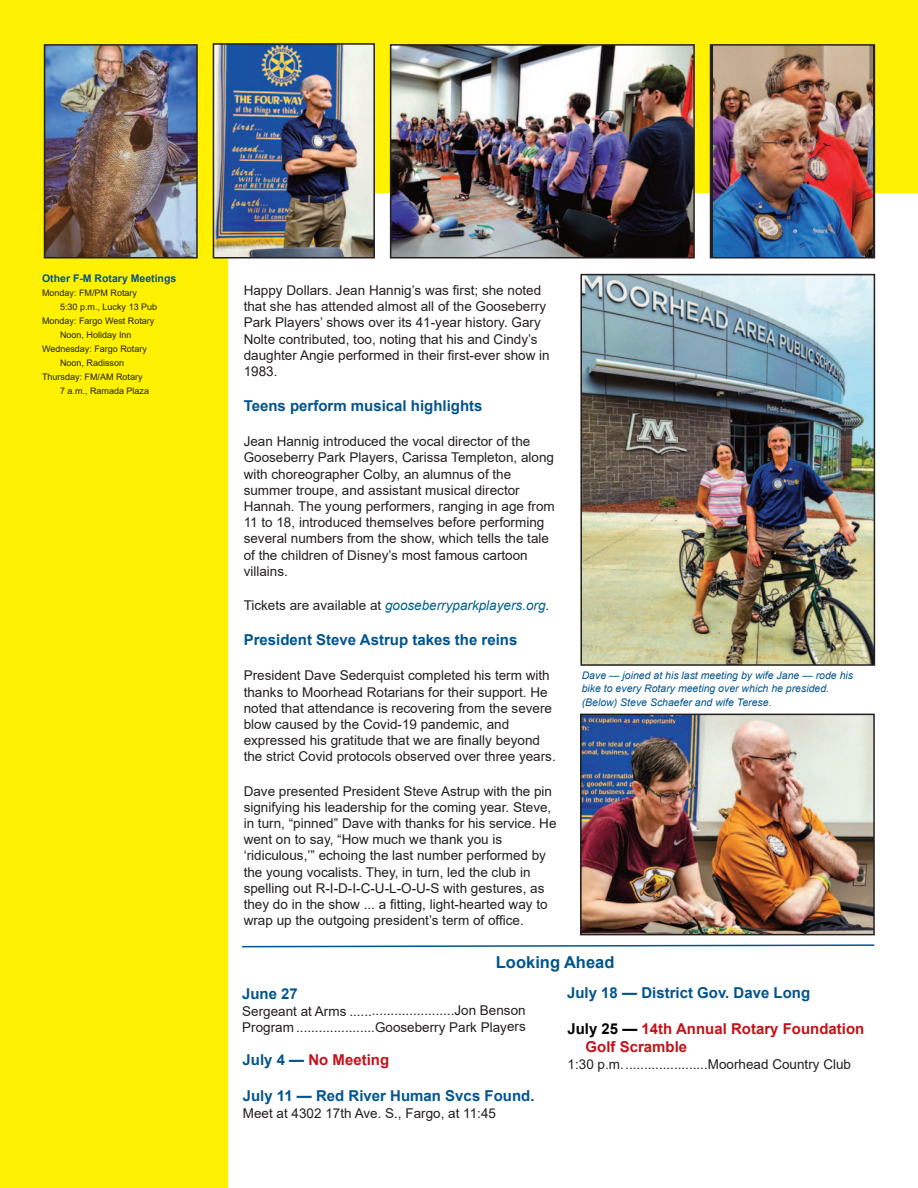
<style>
.page{position:relative;width:918px;height:1188px;background:#fff}
.page>*{position:absolute;margin:0;border:0;box-sizing:border-box;transform-origin:0 0}
.t1{font:700 16.5px "Arial";letter-spacing:-.005em;color:#00548e}
.t2{font:700 15px "Arial";color:#00548e}
.t3{font:700 15px/18.1px "Arial";letter-spacing:-.005em;color:#c4121a}
.t4{font:13.5px/16.2px "Arial";color:#231f20}
.t5{font:italic 13.5px "Arial";color:#006288}
.t6{font:italic 10.5px/13.5px "Arial";color:#00548e}
.t7{font:700 10.5px "Arial";color:#00548e}
.t8{font:9px "Arial";color:#231f20}
.s1{font-style:normal;color:#231f20}
.s2{color:#00548e}
.s3{color:#000}
</style>
<div class="page">
<div style="left:0;top:24px;width:227px;height:1164px;background:#fff101"></div>
<div style="left:0;top:0;width:918px;height:192px;background:#fff101"></div>
<img style="left:47px;top:47px;width:148px;height:208px">
<div style="left:44px;top:44px;width:154px;height:214px;border:2px solid #231f20"></div>
<img style="left:393px;top:47px;width:299px;height:208px">
<div style="left:390px;top:44px;width:305px;height:214px;border:2px solid #231f20"></div>
<img style="left:713px;top:47px;width:159px;height:208px">
<div style="left:710px;top:44px;width:165px;height:214px;border:2px solid #231f20"></div>
<img style="left:583px;top:277px;width:289px;height:386px">
<div style="left:580px;top:274px;width:295px;height:392px;border:2px solid #231f20"></div>
<img style="left:583px;top:717px;width:289px;height:215px">
<div style="left:580px;top:714px;width:295px;height:221px;border:2px solid #231f20"></div>
<img style="left:216px;top:46px;width:156px;height:209px">
<div style="left:213px;top:43px;width:162px;height:215px;border:2px solid #231f20"></div>
<svg style="left:242px;top:944px;width:633px;height:4px"></svg>
<p class="t7" style="left:42px;top:272px;width:136px">Other F-M Rotary Meetings</p>
<p class="t8" style="left:42px;top:287px;width:97px">Monday: FM/PM Rotary</p>
<p class="t8" style="left:60px;top:302px;width:99px">5:30 p.m., Lucky 13 Pub</p>
<p class="t8" style="left:42px;top:316px;width:114px">Monday: Fargo West Rotary</p>
<p class="t8" style="left:60px;top:330px;width:73px">Noon, Holiday Inn</p>
<p class="t8" style="left:42px;top:344px;width:106px">Wednesday: Fargo Rotary</p>
<p class="t8" style="left:60px;top:358px;width:66px">Noon, Radisson</p>
<p class="t8" style="left:42px;top:372px;width:102px">Thursday: FM/AM Rotary</p>
<p class="t8" style="left:60px;top:386px;width:91px">7 a.m., Ramada Plaza</p>
<p class="t4" style="left:244px;top:282px;width:308px">Happy Dollars. Jean Hannig’s was first; she noted that she has attended almost all of the Gooseberry Park Players’ shows over its 41-year history. Gary Nolte contributed, too, noting that his and Cindy’s daughter Angie performed in their first-ever show in 1983.</p>
<p class="t2" style="left:244px;top:398px;width:240px">Teens perform musical highlights</p>
<p class="t4" style="left:244px;top:433px;width:313px">Jean Hannig introduced the vocal director of the Gooseberry Park Players, Carissa Templeton, along with choreographer Colby, an alumnus of the summer troupe, and assistant musical director Hannah. The young performers, ranging in age from 11 to 18, introduced themselves before performing several numbers from the show, which tells the tale of the children of Disney’s most famous cartoon villains.</p>
<p class="t5" style="left:244px;top:598px;width:307px"><span class="s1">Tickets are available at</span> gooseberryparkplayers.org<span class="s1">.</span></p>
<p class="t2" style="left:244px;top:632px;width:275px">President Steve Astrup takes the reins</p>
<p class="t4" style="left:244px;top:668px;width:314px">President Dave Sederquist completed his term with thanks to Moorhead Rotarians for their support. He noted that attendance is recovering from the severe blow caused by the Covid-19 pandemic, and expressed his gratitude that we are finally beyond the strict Covid protocols observed over three years.</p>
<p class="t4" style="left:244px;top:783px;width:314px">Dave presented President Steve Astrup with the pin signifying his leadership for the coming year. Steve, in turn, “pinned” Dave with thanks for his service. He went on to say, “How much we thank you is ‘ridiculous,’” echoing the last number performed by the young vocalists. They, in turn, led the club in spelling out R-I-D-I-C-U-L-O-U-S with gestures, as they do in the show ... a fitting, light-hearted way to wrap up the outgoing president’s term of office.</p>
<p class="t6" style="left:582px;top:669px;width:273px">Dave — joined at his last meeting by wife Jane — rode his bike to every Rotary meeting over which he presided. (Below) Steve Schaefer and wife Terese.</p>
<p class="t1" style="left:496px;top:953px;width:120px">Looking Ahead</p>
<p class="t2" style="left:242px;top:985px;width:57px">June 27</p>
<p class="t4" style="left:242px;top:1003px;width:285px">Sergeant at Arms ............................Jon Benson<br>Program .....................Gooseberry Park Players</p>
<p class="t3" style="left:243px;top:1051px;width:148px"><span class="s2">July 4 —</span> No Meeting</p>
<p class="t2" style="left:243px;top:1088px;width:293px">July 11 — Red River Human Svcs Found.</p>
<p class="t4" style="left:243px;top:1105px;width:255px">Meet at 4302 17th Ave. S., Fargo, at 11:45</p>
<p class="t2" style="left:567px;top:985px;width:245px">July 18 — District Gov. Dave Long</p>
<p class="t3" style="left:586px;top:1020px;width:280px;text-indent:-18px"><span class="s3">July 25 —</span> 14th Annual Rotary Foundation<br>Golf Scramble</p>
<p class="t4" style="left:568px;top:1056px;width:285px">1:30 p.m.......................Moorhead Country Club</p>
</div>
